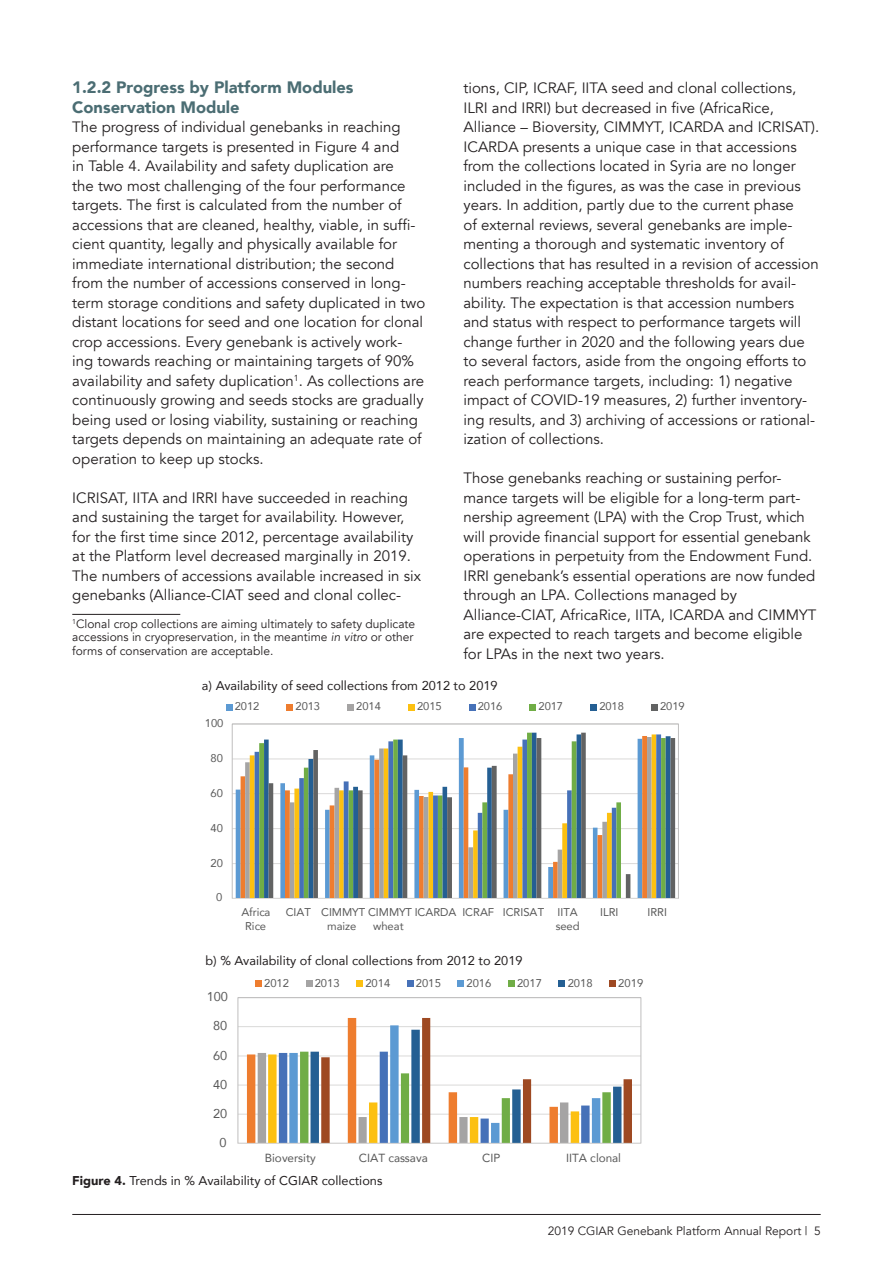
<style>
.page{position:relative;width:893px;height:1263px;background:#fff}
.page>*{position:absolute;margin:0;border:0;box-sizing:border-box;transform-origin:0 0}
.t1{font:900 16.5px/19.5px "Avenir";color:#4b6d73}
.t2{font:15px/19.5px "Avenir";color:#231f20}
.t3{font:12.75px "Avenir";color:#231f20}
.t4{font:12.75px "Avenir";letter-spacing:-.005em;color:#595959}
.t5{font:12px/13.5px "Avenir";color:#231f20}
.t6{font:11.7px "Avenir";color:#595959}
.t7{font:11.25px/13.8px "Avenir";letter-spacing:-.005em;color:#595959;text-align:center}
.t8{font:11.1px "Avenir";letter-spacing:-.005em;color:#595959}
.s1{font-style:italic}
.s2{font-weight:900}
</style>
<div class="page">
<hr style="left:72px;top:1214px;width:749px;height:1px;background:#231f20">
<hr style="left:232px;top:863px;width:446px;height:1px;background:#dad9d8">
<hr style="left:232px;top:828px;width:446px;height:1px;background:#dad9d8">
<hr style="left:232px;top:793px;width:446px;height:1px;background:#dad9d8">
<hr style="left:232px;top:758px;width:446px;height:1px;background:#dad9d8">
<div style="left:232px;top:723px;width:447px;height:176px;border:1px solid #bfbebe"></div>
<svg style="left:269px;top:733px;width:406px;height:165px"></svg>
<hr style="left:232px;top:898px;width:446px;height:1px;background:#dad9d8">
<svg style="left:226px;top:704px;width:6px;height:6px"></svg>
<svg style="left:287px;top:704px;width:6px;height:6px"></svg>
<svg style="left:348px;top:704px;width:6px;height:6px"></svg>
<svg style="left:408px;top:704px;width:6px;height:6px"></svg>
<svg style="left:469px;top:704px;width:6px;height:6px"></svg>
<svg style="left:530px;top:704px;width:6px;height:6px"></svg>
<svg style="left:591px;top:704px;width:6px;height:6px"></svg>
<svg style="left:651px;top:704px;width:6px;height:6px"></svg>
<hr style="left:238px;top:1114px;width:403px;height:1px;background:#dad9d8">
<hr style="left:238px;top:1085px;width:403px;height:1px;background:#dad9d8">
<hr style="left:238px;top:1055px;width:403px;height:1px;background:#dad9d8">
<hr style="left:238px;top:1026px;width:403px;height:1px;background:#dad9d8">
<div style="left:238px;top:997px;width:403px;height:147px;border:1px solid #bfbebe"></div>
<svg style="left:247px;top:1018px;width:385px;height:125px"></svg>
<hr style="left:238px;top:1143px;width:403px;height:1px;background:#dad9d8">
<div style="left:255px;top:980px;width:6px;height:7px;background:#ee7d2f"></div>
<div style="left:306px;top:980px;width:6px;height:7px;background:#a5a4a4"></div>
<div style="left:357px;top:980px;width:6px;height:7px;background:#fcc011"></div>
<div style="left:407px;top:980px;width:6px;height:7px;background:#4671b8"></div>
<div style="left:458px;top:980px;width:6px;height:7px;background:#5c9ad3"></div>
<div style="left:508px;top:980px;width:6px;height:7px;background:#70ad46"></div>
<div style="left:559px;top:980px;width:6px;height:7px;background:#245f93"></div>
<div style="left:609px;top:980px;width:7px;height:7px;background:#9e4922"></div>
<hr style="left:72px;top:614px;width:108px;height:1px;background:#231f20">
<p class="t1" style="left:72px;top:77px;width:283px">1.2.2 Progress by Platform Modules<br>Conservation Module</p>
<p class="t2" style="left:72px;top:117px;width:354px">The progress of individual genebanks in reaching performance targets is presented in Figure 4 and<br>in Table 4. Availability and safety duplication are<br>the two most challenging of the four performance targets. The first is calculated from the number of accessions that are cleaned, healthy, viable, in suffi&shy;cient quantity, legally and physically available for immediate international distribution; the second from the number of accessions conserved in long&shy;term storage conditions and safety duplicated in two distant locations for seed and one location for clonal crop accessions. Every genebank is actively work&shy;ing towards reaching or maintaining targets of 90% availability and safety duplication<sup>1</sup>. As collections are continuously growing and seeds stocks are gradually being used or losing viability, sustaining or reaching targets depends on maintaining an adequate rate of operation to keep up stocks.</p>
<p class="t2" style="left:72px;top:488px;width:350px">ICRISAT, IITA and IRRI have succeeded in reaching and sustaining the target for availability. However, for the first time since 2012, percentage availability at the Platform level decreased marginally in 2019.<br>The numbers of accessions available increased in six genebanks (Alliance-CIAT seed and clonal collec-</p>
<p class="t5" style="left:72px;top:617px;width:344px"><sup>1</sup>Clonal crop collections are aiming ultimately to safety duplicate accessions in cryopreservation, in the meantime <span class="s1">in vitro</span> or other forms of conservation are acceptable.</p>
<p class="t2" style="left:463px;top:78px;width:357px">tions, CIP, ICRAF, IITA seed and clonal collections, ILRI and IRRI) but decreased in five (AfricaRice, Alliance – Bioversity, CIMMYT, ICARDA and ICRISAT).<br>ICARDA presents a unique case in that accessions from the collections located in Syria are no longer included in the figures, as was the case in previous years. In addition, partly due to the current phase<br>of external reviews, several genebanks are imple&shy;menting a thorough and systematic inventory of collections that has resulted in a revision of accession numbers reaching acceptable thresholds for avail&shy;ability. The expectation is that accession numbers and status with respect to performance targets will change further in 2020 and the following years due to several factors, aside from the ongoing efforts to reach performance targets, including: 1) negative impact of COVID-19 measures, 2) further inventory&shy;ing results, and 3) archiving of accessions or rational&shy;ization of collections.</p>
<p class="t2" style="left:463px;top:468px;width:354px">Those genebanks reaching or sustaining perfor&shy;mance targets will be eligible for a long-term part&shy;nership agreement (LPA) with the Crop Trust, which will provide financial support for essential genebank operations in perpetuity from the Endowment Fund.<br>IRRI genebank’s essential operations are now funded through an LPA. Collections managed by Alliance-CIAT, AfricaRice, IITA, ICARDA and CIMMYT are expected to reach targets and become eligible for LPAs in the next two years.</p>
<p class="t3" style="left:202px;top:675px;width:297px">a) Availability of seed collections from 2012 to 2019</p>
<p class="t7" style="left:205px;top:716px;width:20px">100</p>
<p class="t7" style="left:211px;top:751px;width:14px">80</p>
<p class="t7" style="left:211px;top:786px;width:14px">60</p>
<p class="t7" style="left:211px;top:821px;width:14px">40</p>
<p class="t7" style="left:211px;top:855px;width:14px">20</p>
<p class="t7" style="left:216px;top:890px;width:8px">0</p>
<p class="t8" style="left:235px;top:697px;width:26px">2012</p>
<p class="t8" style="left:296px;top:697px;width:26px">2013</p>
<p class="t8" style="left:356px;top:697px;width:26px">2014</p>
<p class="t8" style="left:417px;top:697px;width:26px">2015</p>
<p class="t8" style="left:478px;top:697px;width:26px">2016</p>
<p class="t8" style="left:539px;top:697px;width:26px">2017</p>
<p class="t8" style="left:599px;top:697px;width:26px">2018</p>
<p class="t8" style="left:660px;top:697px;width:26px">2019</p>
<p class="t7" style="left:241px;top:905px;width:31px">Africa<br>Rice</p>
<p class="t7" style="left:327px;top:905px;width:252px;text-align:left;text-indent:-42px">CIAT CIMMYT CIMMYT ICARDA ICRAF ICRISAT IITA maize</p>
<p class="t7" style="left:373px;top:919px;width:32px">wheat</p>
<p class="t7" style="left:556px;top:918px;width:25px">seed</p>
<p class="t7" style="left:600px;top:905px;width:20px">ILRI</p>
<p class="t7" style="left:647px;top:905px;width:21px">IRRI</p>
<p class="t3" style="left:205px;top:951px;width:319px">b) % Availability of clonal collections from 2012 to 2019</p>
<p class="t4" style="left:207px;top:986px;width:23px">100</p>
<p class="t4" style="left:213px;top:1016px;width:16px">80</p>
<p class="t4" style="left:213px;top:1045px;width:16px">60</p>
<p class="t4" style="left:213px;top:1074px;width:16px">40</p>
<p class="t4" style="left:213px;top:1103px;width:16px">20</p>
<p class="t4" style="left:220px;top:1132px;width:9px">0</p>
<p class="t7" style="left:264px;top:975px;width:27px">2012</p>
<p class="t7" style="left:315px;top:975px;width:27px">2013</p>
<p class="t7" style="left:365px;top:975px;width:27px">2014</p>
<p class="t7" style="left:416px;top:975px;width:27px">2015</p>
<p class="t7" style="left:467px;top:975px;width:27px">2016</p>
<p class="t7" style="left:517px;top:975px;width:27px">2017</p>
<p class="t7" style="left:568px;top:975px;width:27px">2018</p>
<p class="t7" style="left:618px;top:975px;width:27px">2019</p>
<p class="t6" style="left:265px;top:1148px;width:53px">Bioversity</p>
<p class="t6" style="left:359px;top:1148px;width:70px">CIAT cassava</p>
<p class="t6" style="left:482px;top:1148px;width:20px">CIP</p>
<p class="t6" style="left:566px;top:1148px;width:56px">IITA clonal</p>
<p class="t3" style="left:72px;top:1170px;width:312px"><span class="s2">Figure 4.</span> Trends in % Availability of CGIAR collections</p>
<p class="t5" style="left:548px;top:1224px;width:275px">2019 CGIAR Genebank Platform Annual Report | 5</p>
</div>
